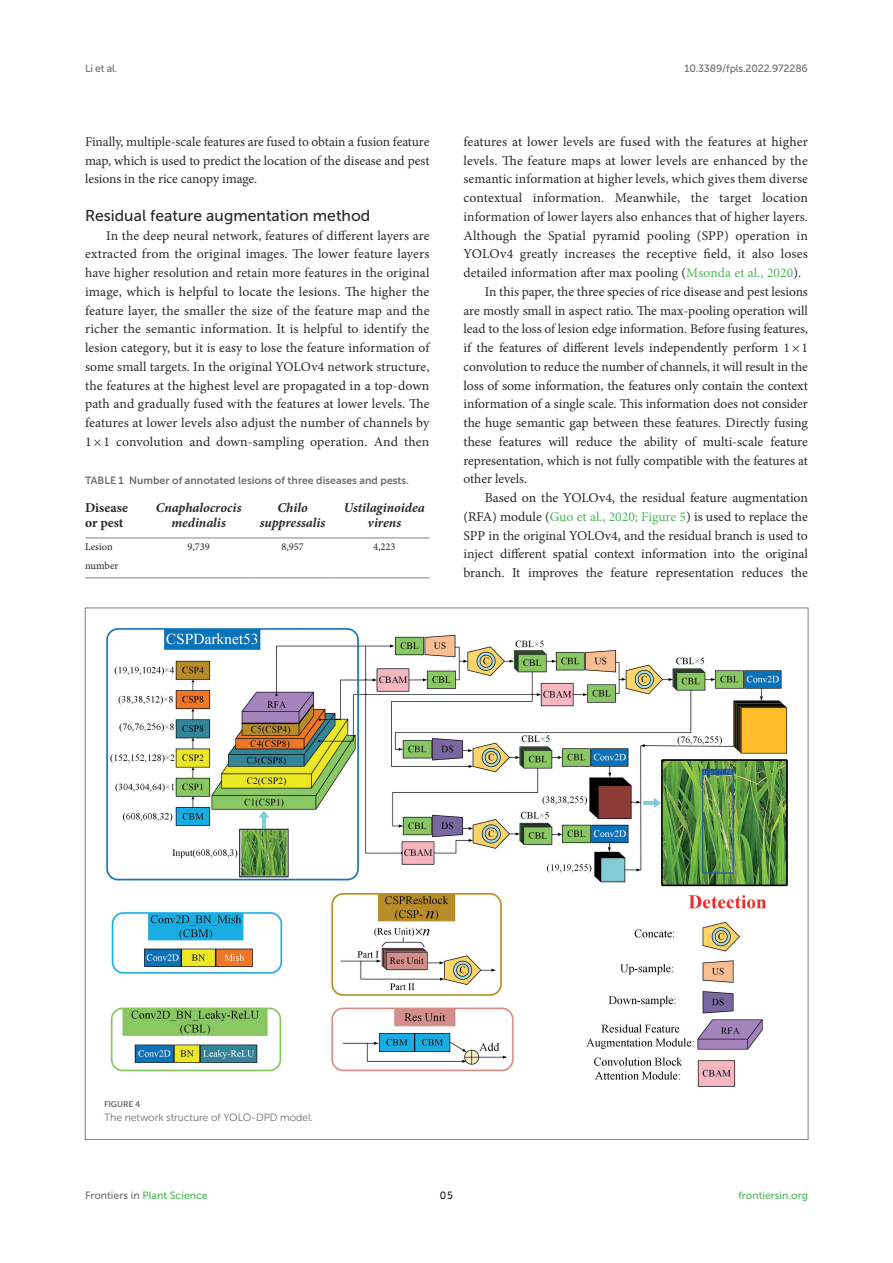
<style>
.page{position:relative;width:893px;height:1263px;background:#fff}
.page>*{position:absolute;margin:0;border:0;box-sizing:border-box;transform-origin:0 0}
.HEAD_3{font:15.75px "Museo Sans 500";color:#292929}
.TEXT_FLUSH{font:13.5px/18.8px "Minion Pro";letter-spacing:.01em;color:#292929;text-align:justify}
.TEXT{font:13.5px/18.8px "Minion Pro";letter-spacing:-.01em;color:#292929;text-align:justify}
.TB_CH{font:italic 700 13.5px/15px "Minion Pro";letter-spacing:-.005em;color:#292929;text-align:center}
.TB_CH-2{font:700 13.5px/15px "Minion Pro";color:#292929}
.TT{font:10.5px "Museo Sans 700";color:#6f6f70}
.t1{font:10.5px "Museo Sans 500";color:#49b856}
.FIG_LEG{font:10.5px "Museo Sans 300";letter-spacing:-.01em;color:#6f6f70}
.t2{font:10.5px "Museo Sans 500";letter-spacing:-.015em;color:#6f6f70}
.TB_TX{font:10.5px/18.8px "Minion Pro";color:#292929}
.t3{font:10.5px "Museo Sans 500";color:#231f20}
.FIG_HD{font:8.25px "Museo Sans 700";letter-spacing:-.01em;color:#6f6f70}
.s1{color:#49b856}
.s2{color:#6f6f70}
</style>
<div class="page">
<hr style="left:147px;top:538px;width:103px;height:1px;background:#808285">
<hr style="left:250px;top:538px;width:85px;height:1px;background:#808285">
<hr style="left:335px;top:538px;width:94px;height:1px;background:#808285">
<hr style="left:85px;top:538px;width:62px;height:1px;background:#808285">
<hr style="left:85px;top:578px;width:62px;height:1px;background:#808285">
<hr style="left:147px;top:578px;width:103px;height:1px;background:#808285">
<hr style="left:250px;top:578px;width:85px;height:1px;background:#808285">
<hr style="left:335px;top:578px;width:94px;height:1px;background:#808285">
<img style="left:106px;top:628px;width:682px;height:459px">
<p class="t2" style="left:85px;top:63px;width:34px">Li et al.</p>
<p class="t2" style="left:684px;top:63px;width:125px">10.3389/fpls.2022.972286</p>
<p class="TEXT" style="left:85px;top:132px;width:346px">Finally, multiple-scale features are fused to obtain a fusion feature map, which is used to predict the location of the disease and pest lesions in the rice canopy image.</p>
<p class="HEAD_3" style="left:85px;top:207px;width:287px">Residual feature augmentation method</p>
<p class="TEXT_FLUSH" style="left:85px;top:226px;width:346px;text-indent:21px">In the deep neural network, features of different layers are extracted from the original images. The lower feature layers have higher resolution and retain more features in the original image, which is helpful to locate the lesions. The higher the feature layer, the smaller the size of the feature map and the richer the semantic information. It is helpful to identify the lesion category, but it is easy to lose the feature information of some small targets. In the original YOLOv4 network structure, the features at the highest level are propagated in a top-down path and gradually fused with the features at lower levels. The features at lower levels also adjust the number of channels by 1×1 convolution and down-sampling operation. And then</p>
<p class="TT" style="left:85px;top:475px;width:325px">TABLE 1 Number of annotated lesions of three diseases and pests.</p>
<p class="TB_CH-2" style="left:85px;top:500px;width:45px">Disease or pest</p>
<p class="TB_CH" style="left:156px;top:500px;width:87px">Cnaphalocrocis medinalis</p>
<p class="TB_CH" style="left:260px;top:500px;width:67px">Chilo suppressalis</p>
<p class="TB_CH" style="left:344px;top:500px;width:82px">Ustilaginoidea virens</p>
<p class="TB_TX" style="left:85px;top:537px;width:35px">Lesion number</p>
<p class="TB_TX" style="left:187px;top:537px;width:24px">9,739</p>
<p class="TB_TX" style="left:281px;top:537px;width:24px">8,957</p>
<p class="TB_TX" style="left:373px;top:537px;width:24px">4,223</p>
<p class="TEXT_FLUSH" style="left:463px;top:132px;width:346px">features at lower levels are fused with the features at higher levels. The feature maps at lower levels are enhanced by the semantic information at higher levels, which gives them diverse contextual information. Meanwhile, the target location information of lower layers also enhances that of higher layers.<br>Although the Spatial pyramid pooling (SPP) operation in YOLOv4 greatly increases the receptive field, it also loses detailed information after max pooling (<span class="s1">Msonda et al., 2020</span>).</p>
<p class="TEXT" style="left:463px;top:282px;width:346px;text-indent:21px">In this paper, the three species of rice disease and pest lesions are mostly small in aspect ratio. The max-pooling operation will lead to the loss of lesion edge information. Before fusing features, if the features of different levels independently perform 1×1 convolution to reduce the number of channels, it will result in the loss of some information, the features only contain the context information of a single scale. This information does not consider the huge semantic gap between these features. Directly fusing these features will reduce the ability of multi-scale feature representation, which is not fully compatible with the features at other levels.</p>
<p class="TEXT" style="left:463px;top:488px;width:346px;text-indent:21px">Based on the YOLOv4, the residual feature augmentation (RFA) module (<span class="s1">Guo et al., 2020; Figure 5</span>) is used to replace the SPP in the original YOLOv4, and the residual branch is used to inject different spatial context information into the original branch. It improves the feature representation reduces the</p>
<p class="FIG_HD" style="left:104px;top:1099px;width:37px">FIGURE 4</p>
<p class="FIG_LEG" style="left:104px;top:1111px;width:210px">The network structure of YOLO-DPD model.</p>
<p class="t1" style="left:85px;top:1190px;width:124px"><span class="s2">Frontiers in</span> Plant Science</p>
<p class="t3" style="left:440px;top:1190px;width:14px">05</p>
<p class="t1" style="left:738px;top:1190px;width:71px">frontiersin.org</p>
</div>
